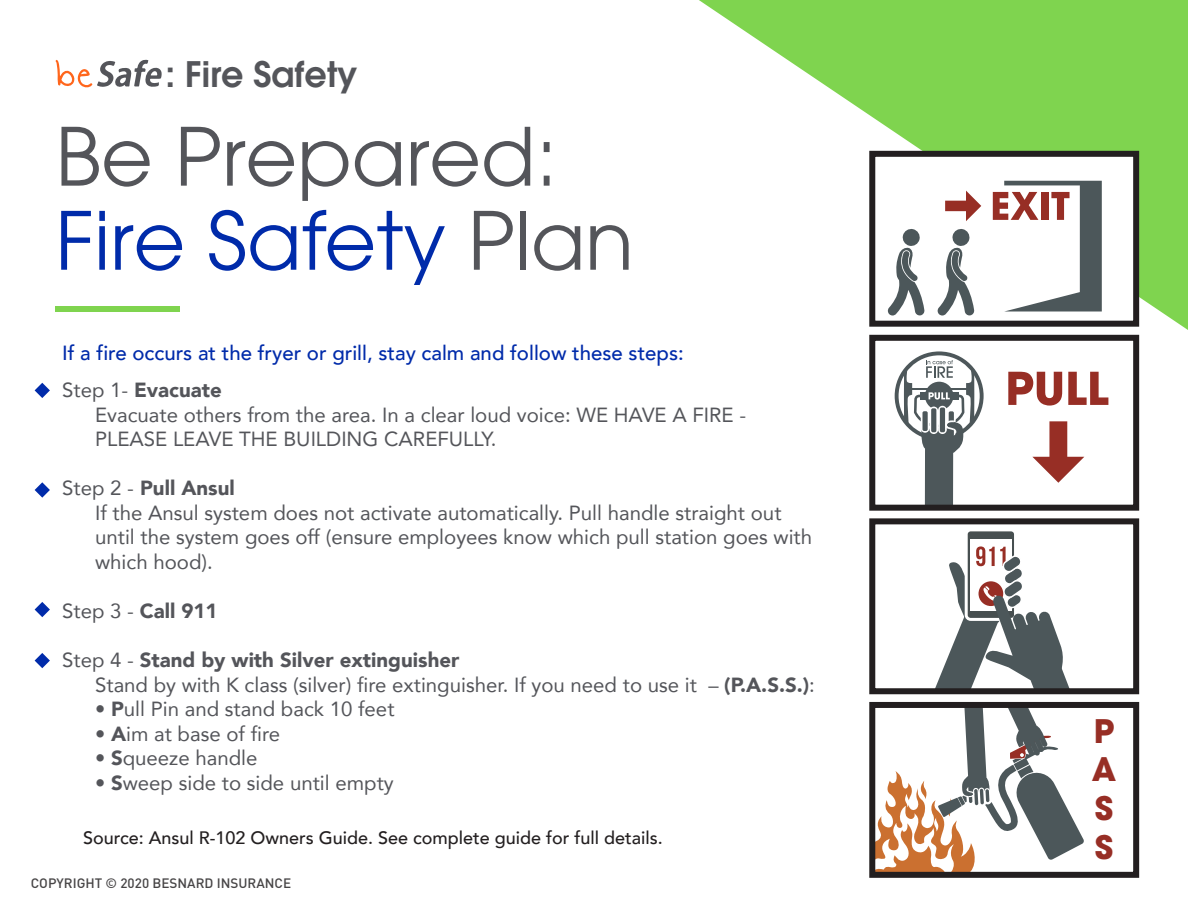
<style>
.page{position:relative;width:1188px;height:920px;background:#fff}
.page>*{position:absolute;margin:0;border:0;box-sizing:border-box;transform-origin:0 0}
.t1{font:79.5px/84px "Avant Garde";color:#54555a}
.t2{font:600 34.95px "Avant Garde";color:#54555a}
.t3{font:700 32.25px/38.7px "Avant Garde";color:#972e25;text-align:justify}
.t4{font:20.4px/24.5px "Avenir";color:#54555a}
.t5{font:500 20.4px/37.7px "Avenir";color:#002baa}
.t6{font:900 20.4px "Avenir";color:#54555a}
.t7{font:500 18px "Avenir";color:#231f20}
.t8{font:500 13.5px "DIN";color:#474546}
.s1{color:#002baa}
.s2{font-weight:400;color:#54555a}
.s3{font-weight:900;color:#54555a}
.s4{font-weight:900}
.s5{font-weight:400}
</style>
<div class="page">
<svg style="left:699px;top:0;width:489px;height:330px;fill:#7fd44f"></svg>
<div style="left:872px;top:154px;width:264px;height:720px;background:#fff"></div>
<svg style="left:55px;top:60px;width:107px;height:28px"></svg>
<div style="left:56px;top:306px;width:124px;height:6px;background:#7fd44f"></div>
<svg style="left:35px;top:383px;width:15px;height:15px"></svg>
<svg style="left:35px;top:482px;width:15px;height:15px"></svg>
<svg style="left:35px;top:602px;width:15px;height:15px"></svg>
<svg style="left:35px;top:653px;width:15px;height:15px"></svg>
<svg style="left:876px;top:709px;width:208px;height:161px"></svg>
<div style="left:869px;top:702px;width:270px;height:175px;border:6px solid #231f20"></div>
<svg style="left:935px;top:531px;width:134px;height:156px"></svg>
<div style="left:869px;top:518px;width:270px;height:176px;border:6px solid #231f20"></div>
<svg style="left:894px;top:351px;width:90px;height:152px"></svg>
<svg style="left:1032px;top:421px;width:52px;height:61px"></svg>
<svg style="left:1008px;top:372px;width:54px;height:33px"></svg>
<svg style="left:1068px;top:372px;width:40px;height:33px"></svg>
<div style="left:869px;top:335px;width:270px;height:175px;border:6px solid #231f20"></div>
<svg style="left:887px;top:229px;width:38px;height:86px"></svg>
<svg style="left:937px;top:229px;width:38px;height:86px"></svg>
<div style="left:869px;top:151px;width:270px;height:176px;border:6px solid #231f20"></div>
<svg style="left:993px;top:181px;width:109px;height:130px"></svg>
<svg style="left:945px;top:190px;width:36px;height:31px"></svg>
<h2 class="t2" style="left:166px;top:52px;width:193px">: Fire Safety</h2>
<h1 class="t1" style="left:56px;top:114px;width:580px">Be Prepared:<br><span class="s1">Fire Safety</span> Plan</h1>
<p class="t5" style="left:62px;top:332px;width:623px">If a fire occurs at the fryer or grill, stay calm and follow these steps:<br><span class="s2">Step 1-</span> <span class="s3">Evacuate</span></p>
<p class="t4" style="left:95px;top:402px;width:653px">Evacuate others from the area. In a clear loud voice: WE HAVE A FIRE -<br>PLEASE LEAVE THE BUILDING CAREFULLY.</p>
<p class="t4" style="left:95px;top:475px;width:719px;text-indent:-33px">Step 2 - <span class="s4">Pull Ansul<br></span>If the Ansul system does not activate automatically. Pull handle straight out until the system goes off (ensure employees know which pull station goes with which hood).</p>
<p class="t6" style="left:62px;top:593px;width:157px"><span class="s5">Step 3 -</span> Call 911</p>
<p class="t4" style="left:95px;top:647px;width:721px;text-indent:-33px">Step 4 - <span class="s4">Stand by with Silver extinguisher<br></span>Stand by with K class (silver) fire extinguisher. If you need to use it – <span class="s4">(P.A.S.S.)</span>:</p>
<p class="t4" style="left:95px;top:696px;width:301px">• <span class="s4">P</span>ull Pin and stand back 10 feet</p>
<p class="t4" style="left:95px;top:720px;width:187px">• <span class="s4">A</span>im at base of fire</p>
<p class="t4" style="left:95px;top:745px;width:164px">• <span class="s4">S</span>queeze handle</p>
<p class="t4" style="left:95px;top:769px;width:300px">• <span class="s4">S</span>weep side to side until empty</p>
<p class="t7" style="left:83px;top:822px;width:581px">Source: Ansul R-102 Owners Guide. See complete guide for full details.</p>
<p class="t8" style="left:31px;top:874px;width:262px">COPYRIGHT © 2020 BESNARD INSURANCE</p>
<h3 class="t3" style="left:1092px;top:711px;width:26px">P A S S</h3>
</div>
